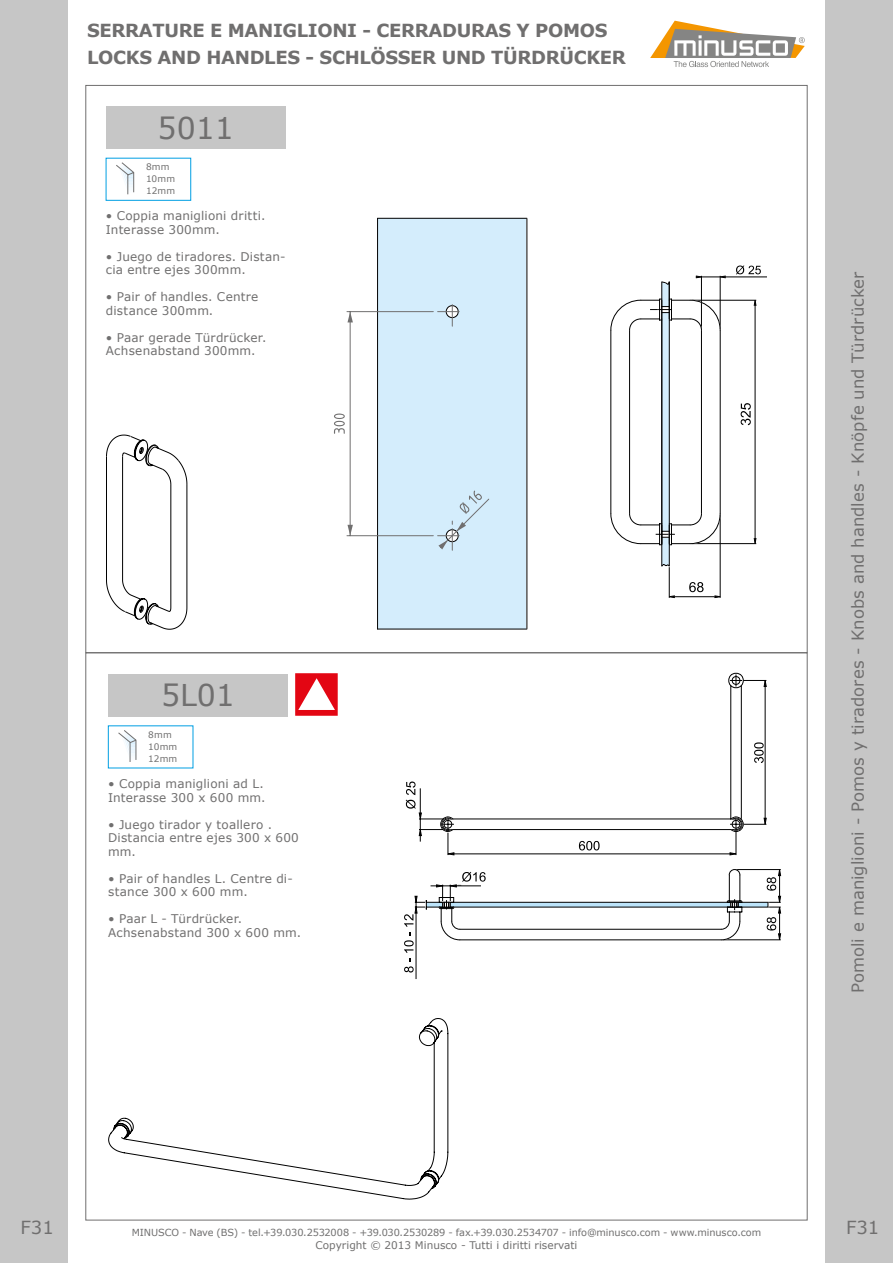
<style>
.page{position:relative;width:893px;height:1263px;background:#fff}
.page>*{position:absolute;margin:0;border:0;box-sizing:border-box;transform-origin:0 0}
.t1{font:30px "Verdana";color:#706f6f}
.t2{font:700 18px/27px "Verdana";letter-spacing:-.02em;color:#706f6f}
.t3{font:18px "Verdana";color:#706f6f}
.t4{font:16.5px "Verdana";letter-spacing:.005em;color:#706f6f}
.t5{font:12px/13.5px "Verdana";letter-spacing:.015em;color:#706f6f}
.t6{font:10.5px "Verdana";color:#706f6f}
.t7{font:9.75px "Verdana";letter-spacing:-.01em;color:#706f6f}
.t8{font:9px/12px "Verdana";letter-spacing:.015em;color:#706f6f}
</style>
<div class="page">
<div style="left:825px;top:0;width:68px;height:1263px;background:#c6c6c6"></div>
<div style="left:0;top:0;width:68px;height:1263px;background:#c6c6c6"></div>
<svg style="left:650px;top:21px;width:155px;height:46px"></svg>
<hr style="left:416px;top:913px;width:1px;height:66px;background:#000">
<svg style="left:404px;top:673px;width:377px;height:299px"></svg>
<div style="left:378px;top:219px;width:148px;height:410px;background:#d4edfc"></div>
<div style="left:106px;top:106px;width:180px;height:43px;background:#c6c6c6"></div>
<svg style="left:116px;top:162px;width:19px;height:33px"></svg>
<svg style="left:106px;top:435px;width:81px;height:195px"></svg>
<hr style="left:720px;top:515px;width:1px;height:83px;background:#000">
<hr style="left:669px;top:567px;width:1px;height:31px;background:#000">
<hr style="left:691px;top:300px;width:65px;height:1px;background:#000">
<hr style="left:691px;top:543px;width:65px;height:1px;background:#000">
<hr style="left:755px;top:306px;width:1px;height:232px;background:#000">
<hr style="left:726px;top:277px;width:41px;height:1px;background:#000">
<hr style="left:675px;top:596px;width:39px;height:1px;background:#000">
<svg style="left:689px;top:582px;width:15px;height:10px"></svg>
<svg style="left:736px;top:265px;width:25px;height:10px"></svg>
<svg style="left:741px;top:403px;width:10px;height:22px"></svg>
<svg style="left:610px;top:276px;width:116px;height:291px"></svg>
<svg style="left:754px;top:300px;width:2px;height:6px"></svg>
<svg style="left:714px;top:596px;width:6px;height:2px"></svg>
<svg style="left:347px;top:312px;width:6px;height:10px"></svg>
<svg style="left:347px;top:525px;width:6px;height:10px"></svg>
<hr style="left:377px;top:218px;width:1px;height:411px;background:#000">
<hr style="left:378px;top:218px;width:149px;height:1px;background:#000">
<hr style="left:378px;top:629px;width:149px;height:1px;background:#000">
<hr style="left:347px;top:535px;width:86px;height:1px;background:#706f6f">
<hr style="left:347px;top:311px;width:86px;height:1px;background:#706f6f">
<hr style="left:350px;top:312px;width:1px;height:224px;background:#706f6f">
<svg style="left:438px;top:305px;width:21px;height:21px"></svg>
<svg style="left:334px;top:413px;width:11px;height:21px"></svg>
<svg style="left:438px;top:491px;width:51px;height:59px"></svg>
<hr style="left:526px;top:219px;width:1px;height:410px;background:#000">
<div style="left:108px;top:674px;width:180px;height:42px;background:#c6c6c6"></div>
<svg style="left:118px;top:730px;width:19px;height:32px"></svg>
<svg style="left:108px;top:1018px;width:340px;height:181px"></svg>
<div style="left:295px;top:673px;width:43px;height:43px;background:#e30613;border:2px solid #e30613"></div>
<svg style="left:298px;top:678px;width:37px;height:32px"></svg>
<h2 class="t2" style="left:87px;top:17px;width:540px">SERRATURE E MANIGLIONI - CERRADURAS Y POMOS<br>LOCKS AND HANDLES - SCHLÖSSER UND TÜRDRÜCKER</h2>
<h1 class="t1" style="left:158px;top:109px;width:78px">5011</h1>
<p class="t8" style="left:146px;top:161px;width:31px">8mm<br>10mm<br>12mm</p>
<p class="t5" style="left:106px;top:209px;width:161px">• Coppia maniglioni dritti.<br>Interasse 300mm.</p>
<p class="t5" style="left:106px;top:249px;width:181px">• Juego de tiradores. Distan&shy;cia entre ejes 300mm.</p>
<p class="t5" style="left:106px;top:290px;width:154px">• Pair of handles. Centre distance 300mm.</p>
<p class="t5" style="left:106px;top:330px;width:162px">• Paar gerade Türdrücker.<br>Achsenabstand 300mm.</p>
<h1 class="t1" style="left:161px;top:676px;width:75px">5L01</h1>
<p class="t8" style="left:148px;top:728px;width:31px">8mm<br>10mm<br>12mm</p>
<p class="t5" style="left:108px;top:776px;width:159px">• Coppia maniglioni ad L.<br>Interasse 300 x 600 mm.</p>
<p class="t5" style="left:108px;top:817px;width:192px">• Juego tirador y toallero .<br>Distancia entre ejes 300 x 600 mm.</p>
<p class="t5" style="left:108px;top:871px;width:186px">• Pair of handles L. Centre di&shy;stance 300 x 600 mm.</p>
<p class="t5" style="left:108px;top:911px;width:195px">• Paar L - Türdrücker.<br>Achsenabstand 300 x 600 mm.</p>
<h3 class="t4" style="left:847px;top:993px;width:723px;rotate:-90deg">Pomoli e maniglioni - Pomos y tiradores - Knobs and handles - Knöpfe und Türdrücker</h3>
<h2 class="t3" style="left:21px;top:1216px;width:35px">F31</h2>
<h2 class="t3" style="left:846px;top:1216px;width:35px">F31</h2>
<p class="t7" style="left:132px;top:1226px;width:631px">MINUSCO - Nave (BS) - tel.+39.030.2532008 - +39.030.2530289 - fax.+39.030.2534707 - info@minusco.com - www.minusco.com</p>
<p class="t6" style="left:316px;top:1239px;width:263px">Copyright © 2013 Minusco - Tutti i diritti riservati</p>
</div>
